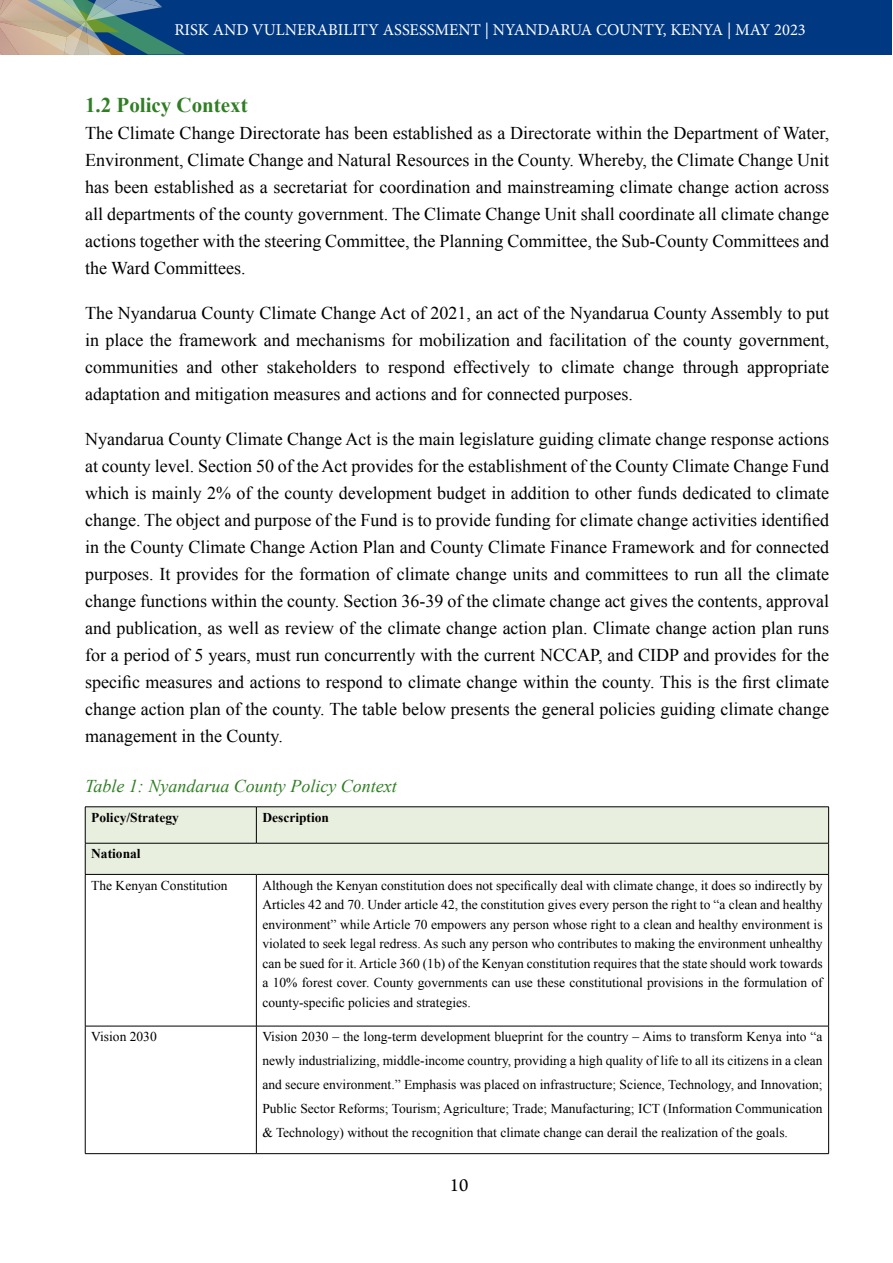
<style>
.page{position:relative;width:893px;height:1263px;background:#fff}
.page>*{position:absolute;margin:0;border:0;box-sizing:border-box;transform-origin:0 0}
.Sub_head{font:700 21px "Times New Roman";color:#307e24}
.t1{font:19.5px "Arno Pro";color:#000}
.t2{font:18px/27px "Times New Roman";color:#000;text-align:justify}
.t3{font:italic 18px "Times New Roman";color:#307e24}
.t4{font:16.5px "Minion Pro";color:#fff}
.t5{font:13.5px/19.5px "Times New Roman";color:#000;text-align:justify}
.t6{font:700 13.5px "Times New Roman";color:#000}
</style>
<div class="page">
<div style="left:0;top:0;width:892px;height:55px;background:#003882"></div>
<svg style="left:0;top:0;width:185px;height:55px"></svg>
<div style="left:86px;top:807px;width:742px;height:67px;background:#e9efdf"></div>
<hr style="left:85px;top:806px;width:171px;height:1px;background:#000">
<hr style="left:85px;top:807px;width:1px;height:36px;background:#000">
<hr style="left:256px;top:806px;width:573px;height:1px;background:#000">
<hr style="left:256px;top:807px;width:1px;height:36px;background:#000">
<hr style="left:828px;top:807px;width:1px;height:36px;background:#000">
<hr style="left:85px;top:843px;width:171px;height:1px;background:#000">
<hr style="left:85px;top:843px;width:1px;height:31px;background:#000">
<hr style="left:256px;top:843px;width:573px;height:1px;background:#000">
<hr style="left:828px;top:843px;width:1px;height:31px;background:#000">
<hr style="left:85px;top:874px;width:171px;height:1px;background:#000">
<hr style="left:85px;top:874px;width:1px;height:152px;background:#000">
<hr style="left:256px;top:874px;width:573px;height:1px;background:#000">
<hr style="left:256px;top:874px;width:1px;height:152px;background:#000">
<hr style="left:828px;top:874px;width:1px;height:152px;background:#000">
<hr style="left:85px;top:1026px;width:171px;height:1px;background:#000">
<hr style="left:85px;top:1026px;width:1px;height:127px;background:#000">
<hr style="left:256px;top:1026px;width:573px;height:1px;background:#000">
<hr style="left:256px;top:1026px;width:1px;height:127px;background:#000">
<hr style="left:828px;top:1026px;width:1px;height:127px;background:#000">
<hr style="left:85px;top:1153px;width:171px;height:1px;background:#000">
<hr style="left:256px;top:1153px;width:573px;height:1px;background:#000">
<p class="t4" style="left:174px;top:19px;width:633px">RISK AND VULNERABILITY ASSESSMENT | NYANDARUA COUNTY, KENYA | MAY 2023</p>
<p class="Sub_head" style="left:85px;top:90px;width:164px">1.2 Policy Context</p>
<p class="t2" style="left:85px;top:119px;width:746px">The Climate Change Directorate has been established as a Directorate within the Department of Water, Environment, Climate Change and Natural Resources in the County. Whereby, the Climate Change Unit has been established as a secretariat for coordination and mainstreaming climate change action across all departments of the county government. The Climate Change Unit shall coordinate all climate change actions together with the steering Committee, the Planning Committee, the Sub-County Committees and the Ward Committees.</p>
<p class="t2" style="left:85px;top:299px;width:746px">The Nyandarua County Climate Change Act of 2021, an act of the Nyandarua County Assembly to put in place the framework and mechanisms for mobilization and facilitation of the county government, communities and other stakeholders to respond effectively to climate change through appropriate adaptation and mitigation measures and actions and for connected purposes.</p>
<p class="t2" style="left:85px;top:425px;width:746px">Nyandarua County Climate Change Act is the main legislature guiding climate change response actions at county level. Section 50 of the Act provides for the establishment of the County Climate Change Fund which is mainly 2% of the county development budget in addition to other funds dedicated to climate change. The object and purpose of the Fund is to provide funding for climate change activities identified in the County Climate Change Action Plan and County Climate Finance Framework and for connected purposes. It provides for the formation of climate change units and committees to run all the climate change functions within the county. Section 36-39 of the climate change act gives the contents, approval and publication, as well as review of the climate change action plan. Climate change action plan runs for a period of 5 years, must run concurrently with the current NCCAP, and CIDP and provides for the specific measures and actions to respond to climate change within the county. This is the first climate change action plan of the county. The table below presents the general policies guiding climate change management in the County.</p>
<p class="t3" style="left:85px;top:773px;width:313px">Table 1: Nyandarua County Policy Context</p>
<p class="t6" style="left:91px;top:808px;width:89px">Policy/Strategy</p>
<p class="t6" style="left:262px;top:808px;width:68px">Description</p>
<p class="t6" style="left:91px;top:844px;width:51px">National</p>
<p class="t5" style="left:91px;top:875px;width:138px">The Kenyan Constitution</p>
<p class="t5" style="left:262px;top:875px;width:562px">Although the Kenyan constitution does not specifically deal with climate change, it does so indirectly by Articles 42 and 70. Under article 42, the constitution gives every person the right to “a clean and healthy environment” while Article 70 empowers any person whose right to a clean and healthy environment is violated to seek legal redress. As such any person who contributes to making the environment unhealthy can be sued for it. Article 360 (1b) of the Kenyan constitution requires that the state should work towards a 10% forest cover. County governments can use these constitutional provisions in the formulation of county-specific policies and strategies.</p>
<p class="t5" style="left:91px;top:1027px;width:67px">Vision 2030</p>
<p class="t5" style="left:262px;top:1025px;width:562px;line-height:24px">Vision 2030 – the long-term development blueprint for the country – Aims to transform Kenya into “a newly industrializing, middle-income country, providing a high quality of life to all its citizens in a clean and secure environment.” Emphasis was placed on infrastructure; Science, Technology, and Innovation; Public Sector Reforms; Tourism; Agriculture; Trade; Manufacturing; ICT (Information Communication &amp; Technology) without the recognition that climate change can derail the realization of the goals.</p>
<p class="t1" style="left:450px;top:1174px;width:20px">10</p>
</div>
